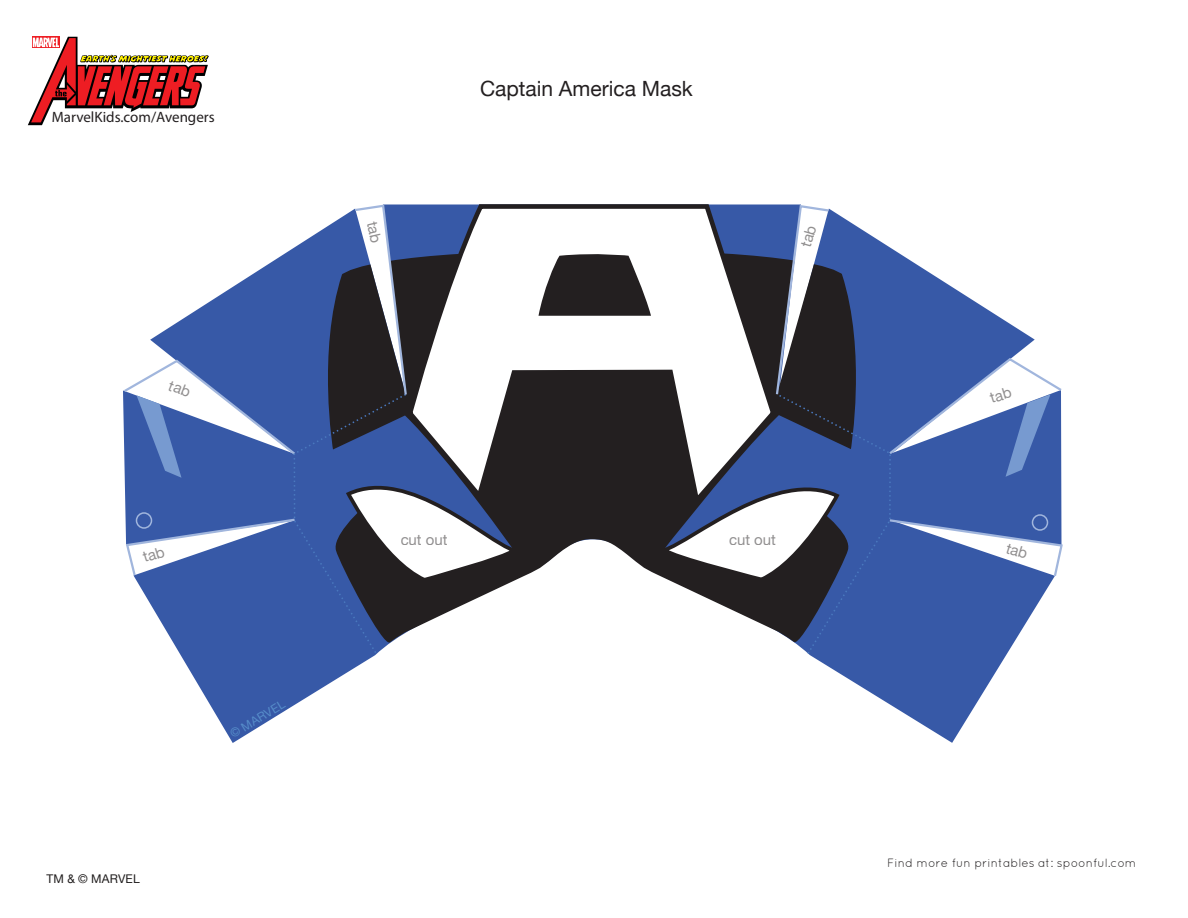
<style>
.page{position:relative;width:1188px;height:918px;background:#fff}
.page>*{position:absolute;margin:0;border:0;box-sizing:border-box;transform-origin:0 0}
.t1{font:21px "Helvetica Neue";color:#231f20}
.t2{font:15px "Myriad Pro";color:#231f20}
.t3{font:15px "Helvetica Neue";color:#231f20}
.t4{font:12px "Quicksand";color:#272425}
.t5{font:12px "Helvetica Neue";letter-spacing:.015em;color:#211e1e}
.t6{font:12px "Helvetica Neue";color:#568cc9}
</style>
<div class="page">
<svg style="left:182px;top:656px;width:824px;height:87px"></svg>
<svg style="left:519px;top:510px;width:140px;height:69px;fill:#231f20"></svg>
<svg style="left:519px;top:204px;width:140px;height:306px"></svg>
<svg style="left:538px;top:252px;width:113px;height:64px"></svg>
<svg style="left:28px;top:37px;width:181px;height:88px"></svg>
<svg style="left:123px;top:204px;width:396px;height:453px"></svg>
<svg style="left:659px;top:204px;width:404px;height:452px"></svg>
<p class="t2" style="left:52px;top:108px;width:164px">MarvelKids.com/Avengers</p>
<h1 class="t1" style="left:480px;top:76px;width:214px">Captain America Mask</h1>
<p class="t5" style="left:46px;top:871px;width:95px">TM &amp; © MARVEL</p>
<p class="t6" style="left:228px;top:729px;width:63px;rotate:-31deg">© MARVEL</p>
<p class="t3" style="left:400px;top:530px;width:48px">cut out</p>
<p class="t3" style="left:729px;top:530px;width:48px">cut out</p>
<p class="t4" style="left:887px;top:856px;width:251px">Find more fun printables at: spoonful.com</p>
</div>
